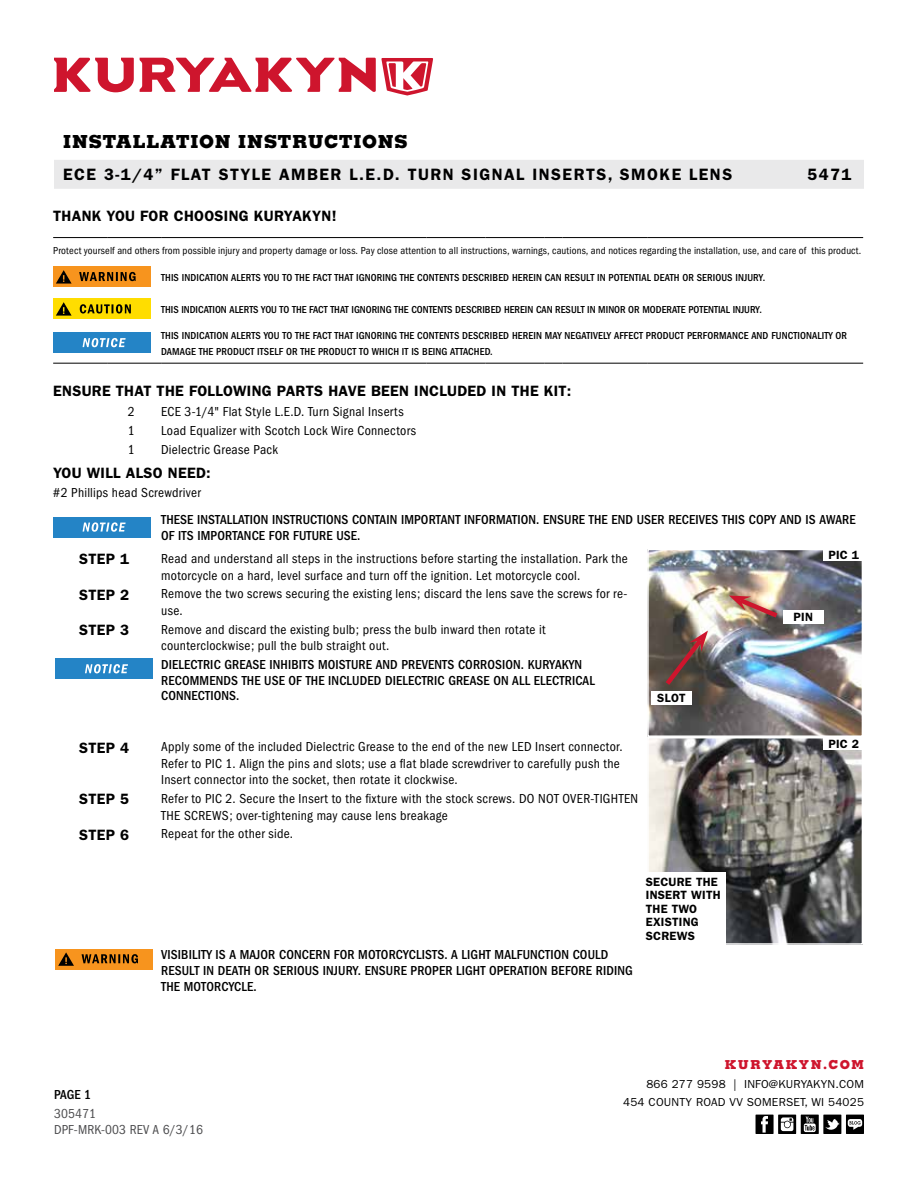
<style>
.page{position:relative;width:918px;height:1188px;background:#fff}
.page>*{position:absolute;margin:0;border:0;box-sizing:border-box;transform-origin:0 0}
.t1{font:800 18px "Memphis";letter-spacing:.04em;color:#000}
.t2{font:600 16.5px "Franklin Gothic";letter-spacing:.09em;color:#000}
.t3{font:600 15px "Franklin Gothic";letter-spacing:.02em;color:#000}
.t4{font:condensed 13.5px/16.5px "Franklin Gothic";letter-spacing:.02em;color:#000}
.t5{font:500 condensed 13.5px/15.8px "Franklin Gothic";letter-spacing:.01em;color:#000}
.t6{font:condensed 13.5px/15.8px "Franklin Gothic";letter-spacing:.01em;color:#4d4d4f}
.t7{font:800 12.3px "Memphis";letter-spacing:.12em;color:#ce152d}
.t8{font:600 12px/13.5px "Franklin Gothic";letter-spacing:.02em;color:#000}
.t9{font:11.7px/18px "Franklin Gothic";letter-spacing:.02em;color:#000;text-align:right}
.t10{font:500 condensed 10.5px/15.8px "Franklin Gothic";letter-spacing:.01em;color:#000}
.t11{font:condensed 10.5px "Franklin Gothic";letter-spacing:.015em;color:#000}
</style>
<div class="page">
<svg style="left:54px;top:58px;width:379px;height:38px"></svg>
<div style="left:54px;top:160px;width:810px;height:29px;background:#e9e9ea"></div>
<div style="left:846px;top:1115px;width:18px;height:19px;background:#000"></div>
<svg style="left:848px;top:1119px;width:14px;height:11px"></svg>
<svg style="left:778px;top:1115px;width:18px;height:19px"></svg>
<svg style="left:781px;top:1117px;width:12px;height:14px"></svg>
<div style="left:756px;top:1115px;width:18px;height:19px;background:#000"></div>
<svg style="left:761px;top:1116px;width:7px;height:17px"></svg>
<svg style="left:801px;top:1115px;width:18px;height:19px"></svg>
<svg style="left:804px;top:1117px;width:12px;height:15px"></svg>
<div style="left:823px;top:1115px;width:18px;height:19px;background:#000"></div>
<svg style="left:825px;top:1119px;width:15px;height:11px"></svg>
<hr style="left:53px;top:237px;width:54px;height:1px;background:#000">
<hr style="left:107px;top:237px;width:54px;height:1px;background:#000">
<hr style="left:161px;top:237px;width:266px;height:1px;background:#000">
<hr style="left:427px;top:237px;width:58px;height:1px;background:#000">
<hr style="left:485px;top:237px;width:59px;height:1px;background:#000">
<svg style="left:544px;top:237px;width:19px;height:1px"></svg>
<hr style="left:563px;top:237px;width:84px;height:1px;background:#000">
<hr style="left:647px;top:237px;width:216px;height:1px;background:#000">
<hr style="left:53px;top:363px;width:54px;height:1px;background:#000">
<hr style="left:107px;top:363px;width:54px;height:1px;background:#000">
<hr style="left:161px;top:363px;width:266px;height:1px;background:#000">
<hr style="left:427px;top:363px;width:58px;height:1px;background:#000">
<hr style="left:485px;top:363px;width:59px;height:1px;background:#000">
<svg style="left:544px;top:363px;width:19px;height:1px"></svg>
<hr style="left:563px;top:363px;width:84px;height:1px;background:#000">
<hr style="left:647px;top:363px;width:216px;height:1px;background:#000">
<div style="left:53px;top:267px;width:97px;height:20px;background:#f7941e"></div>
<svg style="left:79px;top:272px;width:57px;height:9px"></svg>
<svg style="left:56px;top:270px;width:16px;height:14px"></svg>
<div style="left:53px;top:299px;width:97px;height:20px;background:#fd0"></div>
<svg style="left:56px;top:302px;width:16px;height:14px"></svg>
<svg style="left:80px;top:304px;width:51px;height:10px"></svg>
<div style="left:53px;top:333px;width:97px;height:20px;background:#2484c6"></div>
<svg style="left:83px;top:338px;width:43px;height:9px"></svg>
<div style="left:53px;top:517px;width:97px;height:20px;background:#2484c6"></div>
<svg style="left:83px;top:522px;width:43px;height:10px"></svg>
<img style="left:650px;top:552px;width:210px;height:182px">
<div style="left:647px;top:549px;width:216px;height:188px;border:2px solid #fff"></div>
<div style="left:56px;top:659px;width:97px;height:20px;background:#2484c6"></div>
<svg style="left:85px;top:664px;width:43px;height:9px"></svg>
<img style="left:650px;top:740px;width:210px;height:202px">
<div style="left:647px;top:737px;width:216px;height:208px;border:2px solid #fff"></div>
<div style="left:56px;top:949px;width:97px;height:20px;background:#f7941e"></div>
<svg style="left:82px;top:954px;width:56px;height:9px"></svg>
<svg style="left:58px;top:952px;width:16px;height:14px"></svg>
<div style="left:824px;top:548px;width:40px;height:13px;background:#fff"></div>
<div style="left:783px;top:610px;width:41px;height:14px;background:#fff"></div>
<div style="left:651px;top:691px;width:41px;height:14px;background:#fff"></div>
<div style="left:646px;top:872px;width:80px;height:73px;background:#fff"></div>
<div style="left:824px;top:737px;width:40px;height:13px;background:#fff"></div>
<svg style="left:661px;top:631px;width:47px;height:59px;background:#634641"></svg>
<svg style="left:729px;top:594px;width:53px;height:27px"></svg>
<h1 class="t1" style="left:63px;top:130px;width:346px">INSTALLATION INSTRUCTIONS</h1>
<p class="t2" style="left:63px;top:165px;width:671px">ECE 3-1/4” FLAT STYLE AMBER L.E.D. TURN SIGNAL INSERTS, SMOKE LENS</p>
<p class="t2" style="left:807px;top:165px;width:46px">5471</p>
<p class="t3" style="left:53px;top:207px;width:285px">THANK YOU FOR CHOOSING KURYAKYN!</p>
<p class="t11" style="left:53px;top:245px;width:810px">Protect yourself and others from possible injury and property damage or loss. Pay close attention to all instructions, warnings, cautions, and notices regarding the installation, use, and care of this product.</p>
<p class="t10" style="left:161px;top:270px;width:606px">THIS INDICATION ALERTS YOU TO THE FACT THAT IGNORING THE CONTENTS DESCRIBED HEREIN CAN RESULT IN POTENTIAL DEATH OR SERIOUS INJURY.</p>
<p class="t10" style="left:161px;top:302px;width:602px">THIS INDICATION ALERTS YOU TO THE FACT THAT IGNORING THE CONTENTS DESCRIBED HEREIN CAN RESULT IN MINOR OR MODERATE POTENTIAL INJURY.</p>
<p class="t10" style="left:161px;top:328px;width:687px">THIS INDICATION ALERTS YOU TO THE FACT THAT IGNORING THE CONTENTS DESCRIBED HEREIN MAY NEGATIVELY AFFECT PRODUCT PERFORMANCE AND FUNCTIONALITY OR<br>DAMAGE THE PRODUCT ITSELF OR THE PRODUCT TO WHICH IT IS BEING ATTACHED.</p>
<p class="t3" style="left:53px;top:382px;width:520px">ENSURE THAT THE FOLLOWING PARTS HAVE BEEN INCLUDED IN THE KIT:</p>
<p class="t4" style="left:128px;top:404px;width:8px">2</p>
<p class="t4" style="left:161px;top:404px;width:244px">ECE 3-1/4" Flat Style L.E.D. Turn Signal Inserts</p>
<p class="t4" style="left:128px;top:423px;width:8px">1</p>
<p class="t4" style="left:161px;top:423px;width:256px">Load Equalizer with Scotch Lock Wire Connectors</p>
<p class="t4" style="left:128px;top:441px;width:8px">1</p>
<p class="t4" style="left:161px;top:441px;width:118px">Dielectric Grease Pack</p>
<p class="t3" style="left:53px;top:464px;width:159px">YOU WILL ALSO NEED:</p>
<p class="t4" style="left:53px;top:484px;width:149px">#2 Phillips head Screwdriver</p>
<p class="t5" style="left:161px;top:512px;width:696px">THESE INSTALLATION INSTRUCTIONS CONTAIN IMPORTANT INFORMATION. ENSURE THE END USER RECEIVES THIS COPY AND IS AWARE<br>OF ITS IMPORTANCE FOR FUTURE USE.</p>
<p class="t3" style="left:79px;top:550px;width:52px">STEP 1</p>
<p class="t4" style="left:161px;top:551px;width:468px">Read and understand all steps in the instructions before starting the installation. Park the motorcycle on a hard, level surface and turn off the ignition. Let motorcycle cool.</p>
<p class="t3" style="left:79px;top:586px;width:52px">STEP 2</p>
<p class="t4" style="left:161px;top:586px;width:468px">Remove the two screws securing the existing lens; discard the lens save the screws for re&shy;use.</p>
<p class="t3" style="left:79px;top:621px;width:52px">STEP 3</p>
<p class="t4" style="left:161px;top:621px;width:386px">Remove and discard the existing bulb; press the bulb inward then rotate it counterclockwise; pull the bulb straight out.</p>
<p class="t5" style="left:161px;top:657px;width:435px">DIELECTRIC GREASE INHIBITS MOISTURE AND PREVENTS CORROSION. KURYAKYN<br>RECOMMENDS THE USE OF THE INCLUDED DIELECTRIC GREASE ON ALL ELECTRICAL<br>CONNECTIONS.</p>
<p class="t8" style="left:828px;top:548px;width:32px">PIC 1</p>
<p class="t8" style="left:794px;top:611px;width:21px">PIN</p>
<p class="t8" style="left:657px;top:692px;width:30px">SLOT</p>
<p class="t3" style="left:79px;top:739px;width:52px">STEP 4</p>
<p class="t4" style="left:161px;top:739px;width:463px">Apply some of the included Dielectric Grease to the end of the new LED Insert connector.<br>Refer to PIC 1. Align the pins and slots; use a flat blade screwdriver to carefully push the<br>Insert connector into the socket, then rotate it clockwise.</p>
<p class="t3" style="left:79px;top:790px;width:52px">STEP 5</p>
<p class="t4" style="left:161px;top:791px;width:479px">Refer to PIC 2. Secure the Insert to the fixture with the stock screws. DO NOT OVER-TIGHTEN<br>THE SCREWS; over-tightening may cause lens breakage</p>
<p class="t3" style="left:79px;top:826px;width:52px">STEP 6</p>
<p class="t4" style="left:161px;top:826px;width:133px">Repeat for the other side.</p>
<p class="t5" style="left:161px;top:947px;width:473px">VISIBILITY IS A MAJOR CONCERN FOR MOTORCYCLISTS. A LIGHT MALFUNCTION COULD<br>RESULT IN DEATH OR SERIOUS INJURY. ENSURE PROPER LIGHT OPERATION BEFORE RIDING<br>THE MOTORCYCLE.</p>
<p class="t8" style="left:646px;top:875px;width:76px">SECURE THE<br>INSERT WITH<br>THE TWO<br>EXISTING<br>SCREWS</p>
<p class="t8" style="left:828px;top:737px;width:32px">PIC 2</p>
<p class="t7" style="left:725px;top:1057px;width:141px">KURYAKYN.COM</p>
<p class="t5" style="left:54px;top:1087px;width:39px">PAGE 1</p>
<p class="t6" style="left:54px;top:1106px;width:150px">305471<br>DPF-MRK-003 REV A 6/3/16</p>
<p class="t9" style="left:623px;top:1076px;width:242px">866 277 9598 | INFO@KURYAKYN.COM<br>454 COUNTY ROAD VV SOMERSET, WI 54025</p>
</div>
